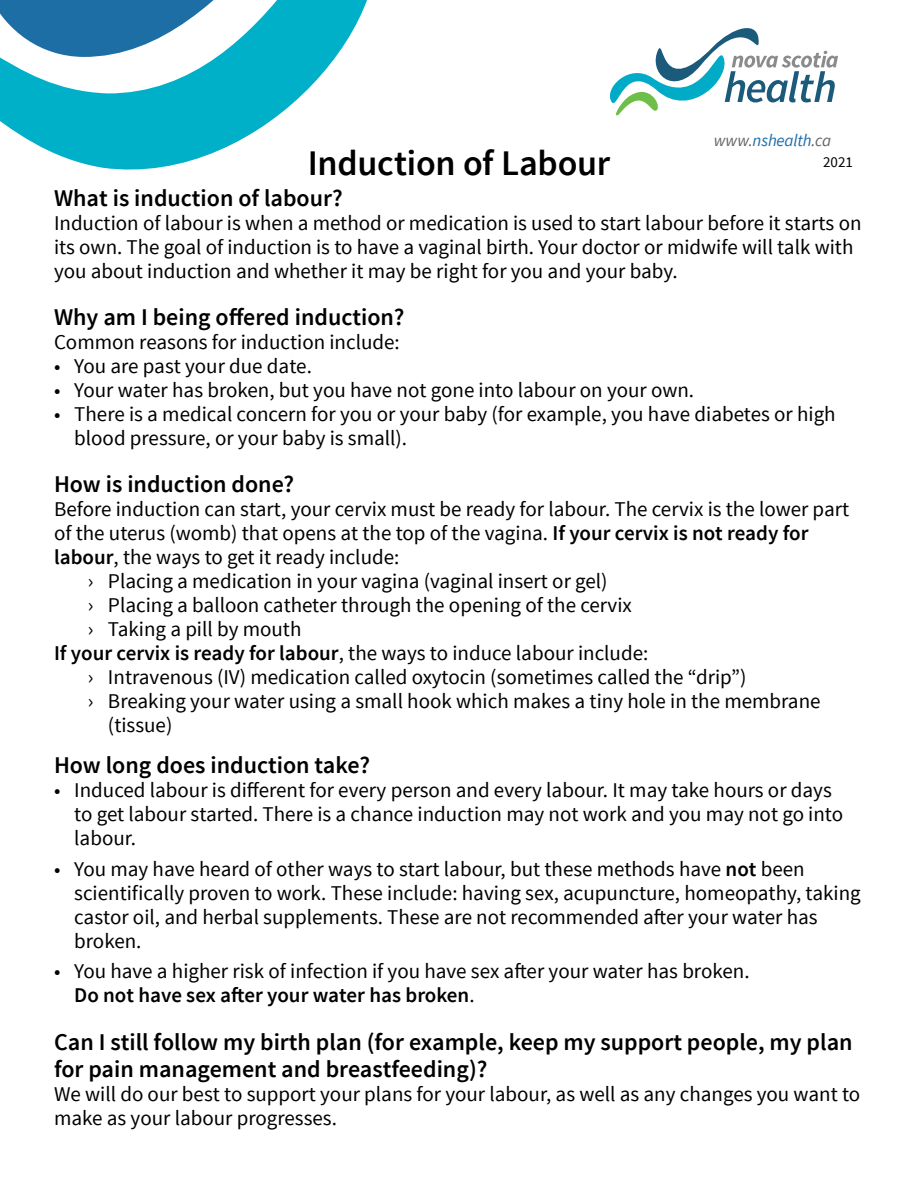
<style>
.page{position:relative;width:918px;height:1188px;background:#fff}
.page>*{position:absolute;margin:0;border:0;box-sizing:border-box;transform-origin:0 0}
.Heading_-_centred{font:600 36px "Source Sans Pro";letter-spacing:-.01em;color:#000}
.Subheading__small{font:600 24px/27px "Source Sans Pro";color:#000}
.body_text{font:21px/24px "Source Sans Pro";color:#000}
.t1{font:italic 16.95px "Source Sans Pro";letter-spacing:-.01em;color:#1e6ea6}
.page{font:15px "Source Sans Pro";color:#000}
.s1{color:#636466}
.s2{font-weight:600}
</style>
<div class="page">
<svg style="left:610px;top:28px;width:228px;height:87px"></svg>
<svg style="left:0;top:0;width:367px;height:170px"></svg>
<p class="t1" style="left:714px;top:130px;width:119px"><span class="s1">www.</span>nshealth<span class="s1">.ca</span></p>
<p class="Heading_-_centred" style="left:308px;top:140px;width:304px">Induction of Labour</p>
<p class="Subheading__small" style="left:54px;top:185px;width:290px">What is induction of labour?</p>
<p class="body_text" style="left:54px;top:211px;width:809px">Induction of labour is when a method or medication is used to start labour before it starts on its own. The goal of induction is to have a vaginal birth. Your doctor or midwife will talk with you about induction and whether it may be right for you and your baby.</p>
<p class="Subheading__small" style="left:54px;top:304px;width:352px">Why am I being offered induction?</p>
<p class="body_text" style="left:54px;top:331px;width:347px">Common reasons for induction include:</p>
<p class="body_text" style="left:54px;top:355px;width:259px">• You are past your due date.</p>
<p class="body_text" style="left:54px;top:379px;width:642px">• Your water has broken, but you have not gone into labour on your own.</p>
<p class="body_text" style="left:74px;top:403px;width:763px;text-indent:-20px">• There is a medical concern for you or your baby (for example, you have diabetes or high blood pressure, or your baby is small).</p>
<p class="Subheading__small" style="left:54px;top:472px;width:242px">How is induction done?</p>
<p class="body_text" style="left:54px;top:498px;width:797px">Before induction can start, your cervix must be ready for labour. The cervix is the lower part of the uterus (womb) that opens at the top of the vagina. <span class="s2">If your cervix is not ready for labour</span>, the ways to get it ready include:</p>
<p class="body_text" style="left:88px;top:570px;width:521px">› Placing a medication in your vagina (vaginal insert or gel)</p>
<p class="body_text" style="left:88px;top:594px;width:546px">› Placing a balloon catheter through the opening of the cervix</p>
<p class="body_text" style="left:88px;top:618px;width:215px">› Taking a pill by mouth</p>
<p class="body_text" style="left:54px;top:642px;width:596px"><span class="s2">If your cervix is ready for labour</span>, the ways to induce labour include:</p>
<p class="body_text" style="left:88px;top:666px;width:660px">› Intravenous (IV) medication called oxytocin (sometimes called the “drip”)</p>
<p class="body_text" style="left:108px;top:690px;width:714px;text-indent:-20px">› Breaking your water using a small hook which makes a tiny hole in the membrane (tissue)</p>
<p class="Subheading__small" style="left:54px;top:752px;width:318px">How long does induction take?</p>
<p class="body_text" style="left:74px;top:778px;width:770px;text-indent:-20px">• Induced labour is different for every person and every labour. It may take hours or days to get labour started. There is a chance induction may not work and you may not go into labour.</p>
<p class="body_text" style="left:74px;top:857px;width:788px;text-indent:-20px">• You may have heard of other ways to start labour, but these methods have <span class="s2">not</span> been scientifically proven to work. These include: having sex, acupuncture, homeopathy, taking castor oil, and herbal supplements. These are not recommended after your water has broken.</p>
<p class="body_text" style="left:74px;top:960px;width:677px;text-indent:-20px">• You have a higher risk of infection if you have sex after your water has broken.<br><span class="s2">Do not have sex after your water has broken</span>.</p>
<p class="Subheading__small" style="left:54px;top:1029px;width:800px">Can I still follow my birth plan (for example, keep my support people, my plan for pain management and breastfeeding)?</p>
<p class="body_text" style="left:54px;top:1082px;width:808px">We will do our best to support your plans for your labour, as well as any changes you want to make as your labour progresses.</p>
<p class="page" style="left:823px;top:153px;width:31px">2021</p>
</div>
